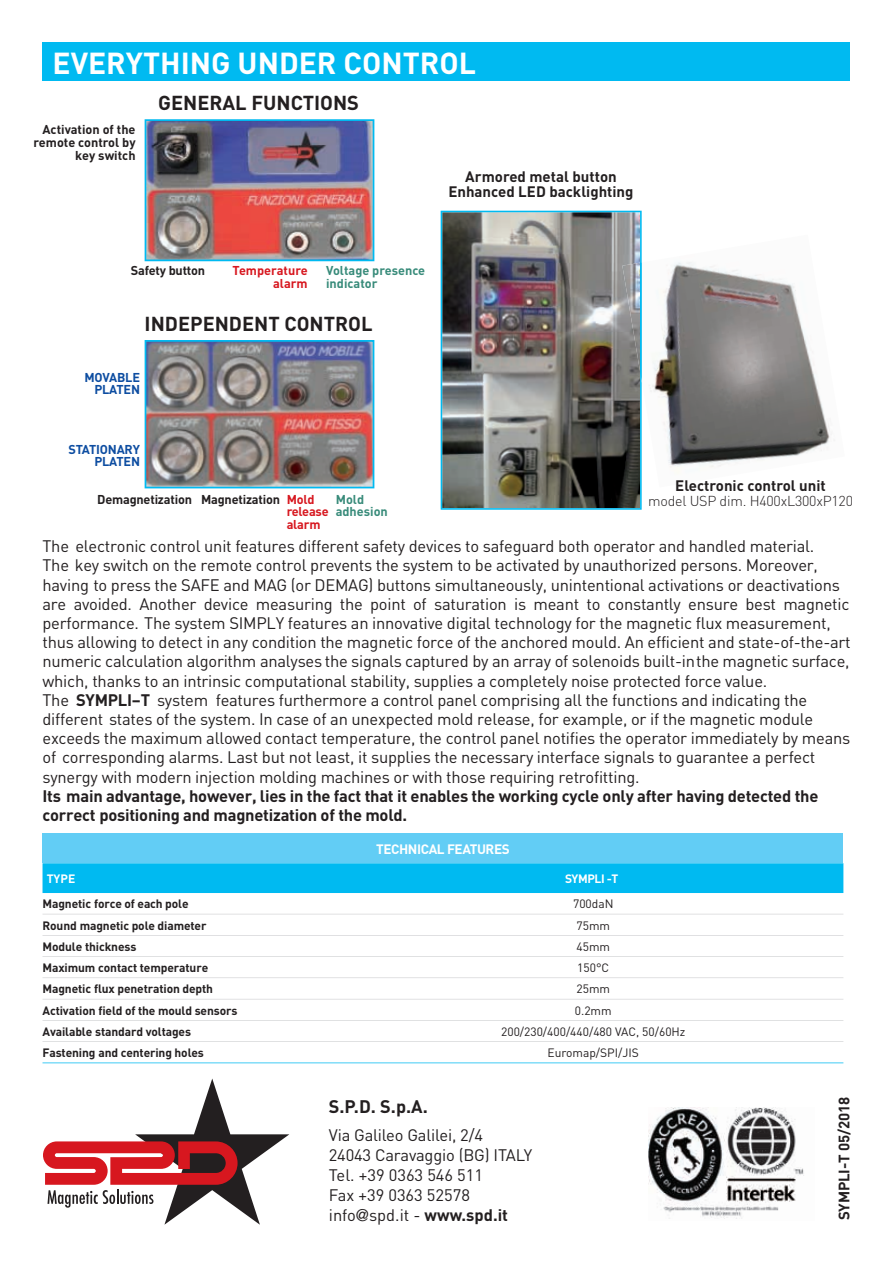
<style>
.page{position:relative;width:893px;height:1263px;background:#fff}
.page>*{position:absolute;margin:0;border:0;box-sizing:border-box;transform-origin:0 0}
.t1{font:700 30px "DIN";color:#fff}
.t2{font:700 19.95px "DIN";color:#231f20}
.t3{font:700 18px "DIN";color:#231f20}
.t4{font:16.5px/19.2px "DIN";letter-spacing:-.015em;color:#231f20}
.t5{font:700 16.5px/19.2px "DIN";letter-spacing:-.015em;color:#231f20}
.t6{font:700 15px/15px "DIN";color:#231f20;text-align:center}
.t7{font:300 14.25px "DIN";letter-spacing:-.015em;color:#231f20}
.t8{font:700 13.5px "DIN";letter-spacing:-.03em;color:#fff}
.t9{font:700 12.75px/12.8px "DIN";letter-spacing:-.015em;color:#231f20;text-align:right}
.t10{font:700 12.75px/12.8px "DIN";color:#388b7a}
.t11{font:700 12.75px/12.8px "DIN";letter-spacing:-.015em;color:#0d4da1;text-align:right}
.t12{font:700 12.75px/12.8px "DIN";color:#d7171f;text-align:right}
.t13{font:700 12px "DIN";letter-spacing:-.01em;color:#231f20}
.t14{font:12px "DIN";color:#231f20}
.t15{font:700 12px "DIN";letter-spacing:-.03em;color:#fff}
.s1{color:#d7171f}
.s2{font-weight:700}
.s3{font-family:"Helvetica Neue LT Std"}
</style>
<div class="page">
<svg style="left:43px;top:1078px;width:246px;height:147px"></svg>
<div style="left:43px;top:833px;width:800px;height:30px;background:#62cdf5"></div>
<div style="left:43px;top:863px;width:800px;height:30px;background:#00baf1"></div>
<svg style="left:43px;top:914px;width:800px;height:1px"></svg>
<svg style="left:43px;top:935px;width:800px;height:1px"></svg>
<svg style="left:43px;top:956px;width:800px;height:1px"></svg>
<svg style="left:43px;top:999px;width:800px;height:1px"></svg>
<svg style="left:43px;top:1020px;width:800px;height:1px"></svg>
<svg style="left:43px;top:1041px;width:800px;height:1px"></svg>
<svg style="left:43px;top:1062px;width:800px;height:1px"></svg>
<div style="left:42px;top:43px;width:808px;height:38px;background:#00baf1"></div>
<img style="left:145px;top:119px;width:229px;height:142px">
<img style="left:441px;top:211px;width:201px;height:299px">
<img style="left:649px;top:262px;width:186px;height:211px">
<img style="left:622px;top:263px;width:18px;height:109px">
<img style="left:640px;top:262px;width:2px;height:119px">
<img style="left:145px;top:340px;width:229px;height:148px">
<img style="left:649px;top:1107px;width:155px;height:112px">
<h1 class="t1" style="left:53px;top:44px;width:425px">EVERYTHING UNDER CONTROL</h1>
<p class="t2" style="left:158px;top:90px;width:202px">GENERAL FUNCTIONS</p>
<p class="t9" style="left:34px;top:123px;width:104px">Activation of the remote control by key switch</p>
<p class="t6" style="left:448px;top:169px;width:187px">Armored metal button<br>Enhanced LED backlighting</p>
<p class="t9" style="left:131px;top:263px;width:76px">Safety button</p>
<p class="t12" style="left:233px;top:263px;width:77px">Temperature alarm</p>
<p class="t10" style="left:326px;top:263px;width:101px">Voltage presence indicator</p>
<p class="t2" style="left:145px;top:311px;width:230px">INDEPENDENT CONTROL</p>
<p class="t11" style="left:84px;top:370px;width:57px">MOVABLE<br>PLATEN</p>
<p class="t11" style="left:68px;top:442px;width:73px">STATIONARY<br>PLATEN</p>
<p class="t9" style="left:287px;top:492px;width:44px;text-align:left;text-indent:-189px">Demagnetization Magnetization <span class="s1">Mold release alarm</span></p>
<p class="t10" style="left:336px;top:492px;width:54px">Mold adhesion</p>
<p class="t6" style="left:675px;top:478px;width:152px">Electronic control unit</p>
<p class="t7" style="left:648px;top:496px;width:206px">model USP dim. H400xL300xP120</p>
<p class="t4" style="left:43px;top:536px;width:810px">The electronic control unit features different safety devices to safeguard both operator and handled material.<br>The key switch on the remote control prevents the system to be activated by unauthorized persons. Moreover, having to press the SAFE and MAG (or DEMAG) buttons simultaneously, unintentional activations or deactivations are avoided. Another device measuring the point of saturation is meant to constantly ensure best magnetic performance. The system SIMPLY features an innovative digital technology for the magnetic flux measurement, thus allowing to detect in any condition the magnetic force of the anchored mould. An efficient and state-of-the-art numeric calculation algorithm analyses the signals captured by an array of solenoids built-in the magnetic surface, which, thanks to an intrinsic computational stability, supplies a completely noise protected force value.<br>The <span class="s2">SYMPLI–T</span> system features furthermore a control panel comprising all the functions and indicating the different states of the system. In case of an unexpected mold release, for example, or if the magnetic module exceeds the maximum allowed contact temperature, the control panel notifies the operator immediately by means of corresponding alarms. Last but not least, it supplies the necessary interface signals to guarantee a perfect synergy with modern injection molding machines or with those requiring retrofitting.</p>
<p class="t5" style="left:43px;top:786px;width:777px">Its main advantage, however, lies in the fact that it enables the working cycle only after having detected the correct positioning and magnetization of the mold.</p>
<p class="t8" style="left:376px;top:840px;width:135px">TECHNICAL FEATURES</p>
<p class="t15" style="left:47px;top:871px;width:30px">TYPE</p>
<p class="t15" style="left:565px;top:871px;width:55px">SYMPLI -T</p>
<p class="t13" style="left:43px;top:896px;width:148px">Magnetic force of each pole</p>
<p class="t14" style="left:573px;top:896px;width:42px">700daN</p>
<p class="t13" style="left:43px;top:917px;width:166px">Round magnetic pole diameter</p>
<p class="t14" style="left:576px;top:918px;width:35px">75mm</p>
<p class="t13" style="left:43px;top:939px;width:95px">Module thickness</p>
<p class="t14" style="left:576px;top:939px;width:35px">45mm</p>
<p class="t13" style="left:43px;top:960px;width:167px">Maximum contact temperature</p>
<p class="t14" style="left:577px;top:960px;width:33px">150°C</p>
<p class="t13" style="left:43px;top:981px;width:172px">Magnetic flux penetration depth</p>
<p class="t14" style="left:576px;top:981px;width:35px">25mm</p>
<p class="t13" style="left:43px;top:1002px;width:196px">Activation field of the mould sensors</p>
<p class="t14" style="left:575px;top:1003px;width:38px">0.2mm</p>
<p class="t13" style="left:43px;top:1024px;width:150px">Available standard voltages</p>
<p class="t14" style="left:501px;top:1024px;width:186px">200/230/400/440/480 VAC, 50/60Hz</p>
<p class="t13" style="left:43px;top:1045px;width:163px">Fastening and centering holes</p>
<p class="t14" style="left:548px;top:1045px;width:93px">Euromap/SPI/JIS</p>
<p class="t3" style="left:329px;top:1095px;width:100px">S.P.D. S.p.A.</p>
<p class="t4" style="left:329px;top:1125px;width:205px;line-height:19.8px">Via Galileo Galilei, 2/4<br>24043 Caravaggio (BG) ITALY<br>Tel. +39 0363 546 511<br>Fax +39 0363 52578 info<span class="s3">@</span>spd.it - <span class="s2">www.spd.it</span></p>
<p class="t6" style="left:836px;top:1220px;width:125px;rotate:-90deg">SYMPLI-T 05/2018</p>
</div>
